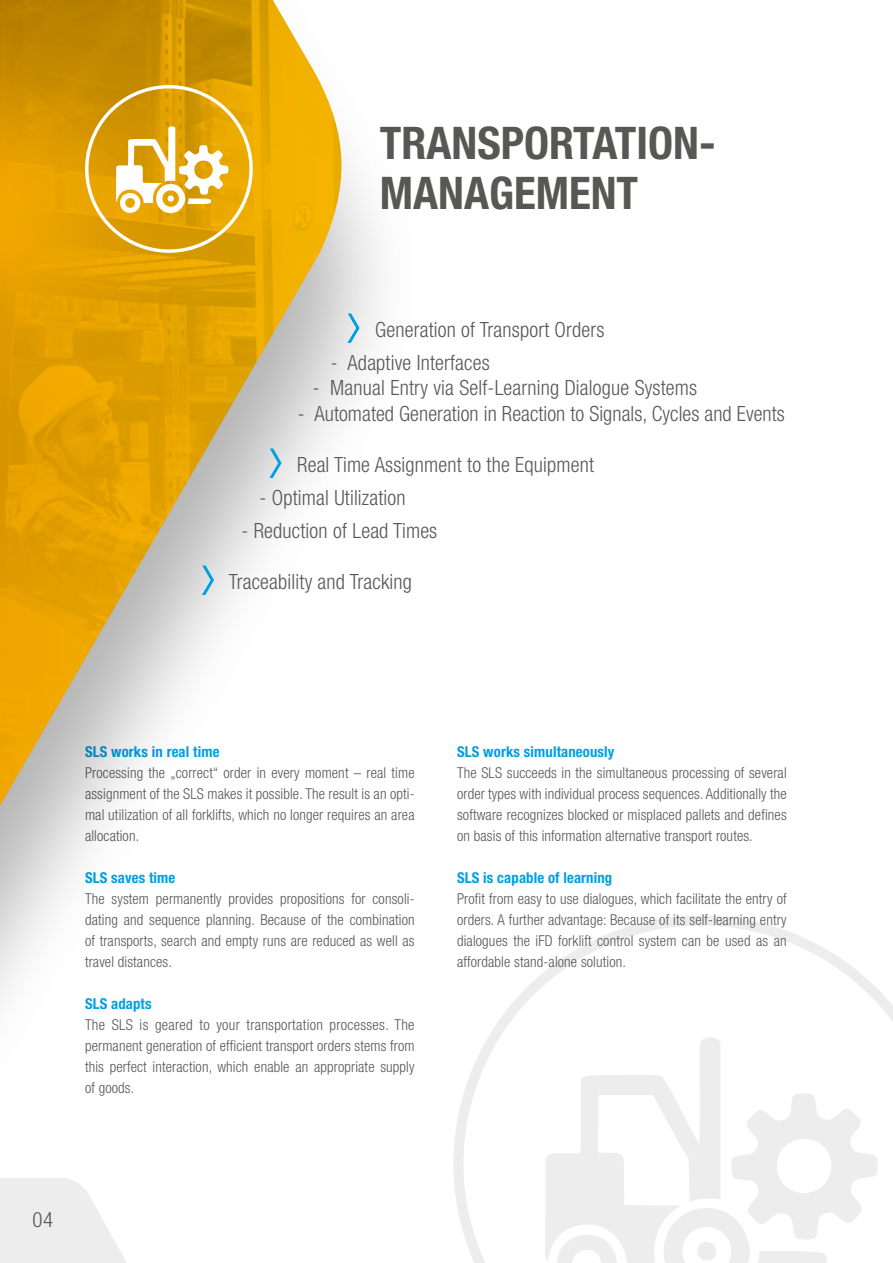
<style>
.page{position:relative;width:893px;height:1263px;background:#fff}
.page>*{position:absolute;margin:0;border:0;box-sizing:border-box;transform-origin:0 0}
.t1{font:700 condensed 45px/49.5px "Helvetica Neue LT Std";color:#575756}
.t2{font:300 condensed 21px "Helvetica Neue LT Std";letter-spacing:.01em;color:#575756}
.t3{font:300 condensed 15px/21px "Helvetica Neue LT Std";letter-spacing:.01em;color:#575756;text-align:justify}
.t4{font:700 condensed 15px "Helvetica Neue LT Std";letter-spacing:.01em;color:#009fe3}
</style>
<div class="page">
<svg style="left:453px;top:916px;width:440px;height:347px"></svg>
<div style="left:0;top:0;width:425px;height:1131px;background:#000;opacity:.3"></div>
<img style="left:0;top:0;width:343px;height:806px">
<svg style="left:0;top:1178px;width:126px;height:85px"></svg>
<svg style="left:82px;top:85px;width:182px;height:168px"></svg>
<svg style="left:347px;top:313px;width:13px;height:30px"></svg>
<svg style="left:269px;top:448px;width:13px;height:30px"></svg>
<svg style="left:202px;top:565px;width:12px;height:30px"></svg>
<h1 class="t1" style="left:380px;top:118px;width:337px">TRANSPORTATION-<br>MANAGEMENT</h1>
<h2 class="t2" style="left:375px;top:317px;width:231px">Generation of Transport Orders</h2>
<h2 class="t2" style="left:331px;top:350px;width:160px">- Adaptive Interfaces</h2>
<h2 class="t2" style="left:313px;top:376px;width:386px">- Manual Entry via Self-Learning Dialogue Systems</h2>
<h2 class="t2" style="left:298px;top:401px;width:488px">- Automated Generation in Reaction to Signals, Cycles and Events</h2>
<h2 class="t2" style="left:297px;top:452px;width:298px">Real Time Assignment to the Equipment</h2>
<h2 class="t2" style="left:260px;top:485px;width:148px">- Optimal Utilization</h2>
<h2 class="t2" style="left:242px;top:518px;width:197px">- Reduction of Lead Times</h2>
<h2 class="t2" style="left:229px;top:569px;width:185px">Traceability and Tracking</h2>
<p class="t4" style="left:85px;top:743px;width:136px">SLS works in real time</p>
<p class="t3" style="left:85px;top:762px;width:331px">Processing the „correct“ order in every moment – real time assignment of the SLS makes it possible. The result is an opti&shy;mal utilization of all forklifts, which no longer requires an area allocation.</p>
<p class="t4" style="left:85px;top:869px;width:92px">SLS saves time</p>
<p class="t3" style="left:85px;top:888px;width:331px">The system permanently provides propositions for consoli&shy;dating and sequence planning. Because of the combination of transports, search and empty runs are reduced as well as travel distances.</p>
<p class="t4" style="left:85px;top:995px;width:68px">SLS adapts</p>
<p class="t3" style="left:85px;top:1014px;width:331px">The SLS is geared to your transportation processes. The permanent generation of efficient transport orders stems from this perfect interaction, which enable an appropriate supply of goods.</p>
<p class="t4" style="left:457px;top:743px;width:159px">SLS works simultaneously</p>
<p class="t3" style="left:457px;top:762px;width:331px">The SLS succeeds in the simultaneous processing of several order types with individual process sequences. Additionally the software recognizes blocked or misplaced pallets and defines on basis of this information alternative transport routes.</p>
<p class="t4" style="left:457px;top:869px;width:157px">SLS is capable of learning</p>
<p class="t3" style="left:457px;top:888px;width:331px">Profit from easy to use dialogues, which facilitate the entry of orders. A further advantage: Because of its self-learning entry dialogues the iFD forklift control system can be used as an affordable stand-alone solution.</p>
<h2 class="t2" style="left:32px;top:1207px;width:22px">04</h2>
</div>
